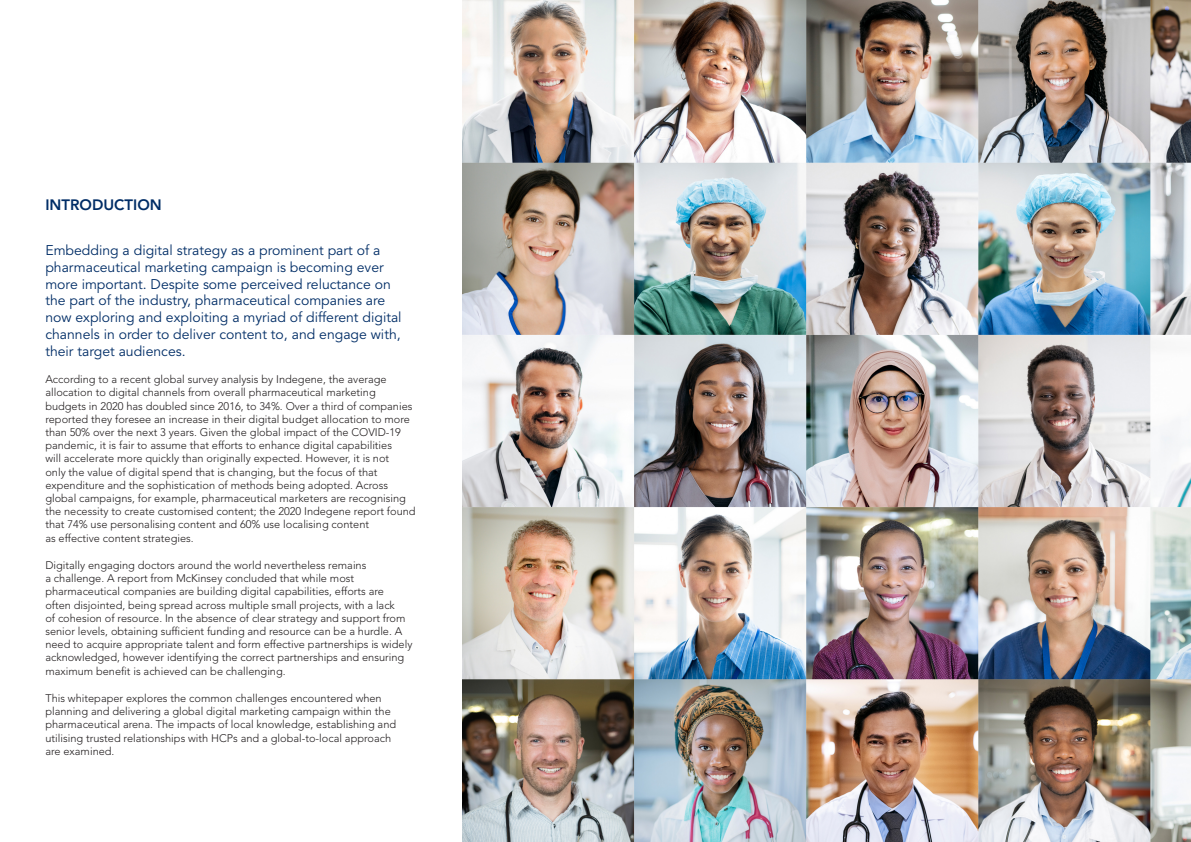
<style>
.page{position:relative;width:1191px;height:842px;background:#fff}
.page>*{position:absolute;margin:0;border:0;box-sizing:border-box;transform-origin:0 0}
.t1{font:800 15px "Avenir LT Std";color:#002d66}
.t2{font:14px/16.8px "Avenir LT Std";color:#002d66}
.t3{font:300 11px/13.2px "Avenir LT Std";color:#231f20}
</style>
<div class="page">
<img style="left:462px;top:0;width:729px;height:842px">
<p class="t1" style="left:45px;top:196px;width:118px">INTRODUCTION</p>
<p class="t2" style="left:45px;top:242px;width:358px">Embedding a digital strategy as a prominent part of a pharmaceutical marketing campaign is becoming ever more important. Despite some perceived reluctance on the part of the industry, pharmaceutical companies are now exploring and exploiting a myriad of different digital channels in order to deliver content to, and engage with, their target audiences.</p>
<p class="t3" style="left:45px;top:373px;width:372px">According to a recent global survey analysis by Indegene, the average allocation to digital channels from overall pharmaceutical marketing budgets in 2020 has doubled since 2016, to 34%. Over a third of companies reported they foresee an increase in their digital budget allocation to more than 50% over the next 3 years. Given the global impact of the COVID-19 pandemic, it is fair to assume that efforts to enhance digital capabilities<br>will accelerate more quickly than originally expected. However, it is not<br>only the value of digital spend that is changing, but the focus of that expenditure and the sophistication of methods being adopted. Across global campaigns, for example, pharmaceutical marketers are recognising the necessity to create customised content; the 2020 Indegene report found that 74% use personalising content and 60% use localising content<br>as effective content strategies.</p>
<p class="t3" style="left:45px;top:559px;width:368px">Digitally engaging doctors around the world nevertheless remains<br>a challenge. A report from McKinsey concluded that while most pharmaceutical companies are building digital capabilities, efforts are often disjointed, being spread across multiple small projects, with a lack<br>of cohesion of resource. In the absence of clear strategy and support from senior levels, obtaining sufficient funding and resource can be a hurdle. A need to acquire appropriate talent and form effective partnerships is widely acknowledged, however identifying the correct partnerships and ensuring maximum benefit is achieved can be challenging.</p>
<p class="t3" style="left:45px;top:691px;width:352px">This whitepaper explores the common challenges encountered when planning and delivering a global digital marketing campaign within the pharmaceutical arena. The impacts of local knowledge, establishing and utilising trusted relationships with HCPs and a global-to-local approach are examined.</p>
</div>
